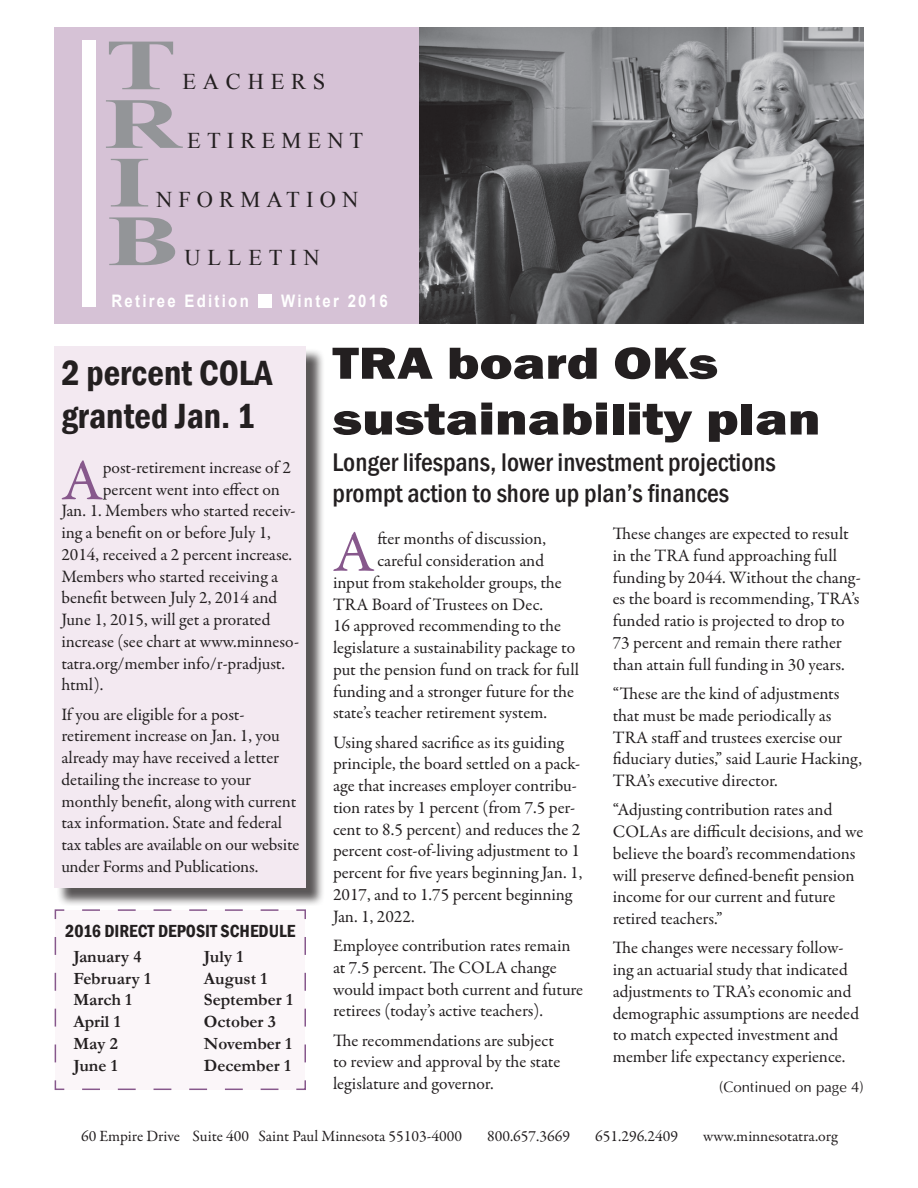
<style>
.page{position:relative;width:918px;height:1188px;background:#fff}
.page>*{position:absolute;margin:0;border:0;box-sizing:border-box;transform-origin:0 0}
.Main_Body{font:700 72px "Times New Roman";color:#939598;scale:1.5 1}
.Main_Body_Drop_Cap_P{font:58.65px "Garamond Premr Pro";color:#87588c;scale:1.04 1}
.Main_Heading{font:800 46.5px/55.8px "Franklin Gothic";color:#231f20;scale:1.2 1}
.Subhead{font:600 condensed 36px/43.2px "Franklin Gothic";color:#231f20}
.t1{font:500 condensed 26.25px/31.5px "Franklin Gothic";color:#231f20}
.Main_Body-2{font:22.5px "Times New Roman";letter-spacing:.27em;color:#231f20}
.Main_Body-3{font:22.5px "Times New Roman";letter-spacing:.3em;color:#231f20}
.Subhead-2{font:600 condensed 18px "Franklin Gothic";color:#231f20}
.Main_Body-4{font:17.55px/21.8px "Garamond Premr Pro";letter-spacing:-.005em;color:#231f20}
.Main_Body_Drop_Cap_P-2{font:17.55px "Garamond Premr Pro";letter-spacing:-.005em;color:#231f20}
.Main_Body_No_Indent{font:17.55px/21.8px "Garamond Premr Pro";letter-spacing:-.005em;color:#231f20}
.Subhead-3{font:700 17.25px "Garamond";color:#231f20}
.Main_Body-5{font:700 17.25px "Arial";letter-spacing:.15em;color:#fff;scale:.87 1}
.Main_Body_No_Indent-2{font:15.75px "Garamond Premr Pro";color:#231f20}
.t2{font:15px "Ottawa Plain";color:#231f20}
</style>
<div class="page">
<div style="left:54px;top:27px;width:365px;height:297px;background:#d6c2d6"></div>
<div style="left:258px;top:294px;width:14px;height:14px;background:#fff"></div>
<div style="left:82px;top:40px;width:14px;height:267px;background:#fff"></div>
<img style="left:419px;top:27px;width:445px;height:297px">
<div style="left:57px;top:348px;width:268px;height:558px;background:#231f20;opacity:.75"></div>
<div style="left:55px;top:346px;width:251px;height:542px;background:#f3e9f1"></div>
<div style="left:54px;top:909px;width:252px;height:181px;background:#fbf6f9"></div>
<p class="Main_Body" style="left:105px;top:15px;width:50px">T</p>
<p class="Main_Body-3" style="left:182px;top:67px;width:145px">EACHERS</p>
<p class="Main_Body" style="left:104px;top:74px;width:53px">R</p>
<p class="Main_Body-2" style="left:187px;top:125px;width:178px">ETIREMENT</p>
<p class="Main_Body" style="left:109px;top:133px;width:30px">I</p>
<p class="Main_Body-2" style="left:156px;top:184px;width:204px">NFORMATION</p>
<p class="Main_Body" style="left:107px;top:191px;width:50px">B</p>
<p class="Main_Body-3" style="left:184px;top:242px;width:137px">ULLETIN</p>
<p class="Main_Body-5" style="left:112px;top:290px;width:159px">Retiree Edition</p>
<p class="Main_Body-5" style="left:281px;top:290px;width:124px">Winter 2016</p>
<p class="Subhead" style="left:61px;top:351px;width:213px">2 percent COLA granted Jan. 1</p>
<p class="Main_Body_Drop_Cap_P" style="left:61px;top:445px;width:41px">A</p>
<p class="Main_Body_Drop_Cap_P-2" style="left:103px;top:457px;width:190px">post-retirement increase of 2</p>
<p class="Main_Body_Drop_Cap_P-2" style="left:103px;top:479px;width:179px">percent went into effect on</p>
<p class="Main_Body_Drop_Cap_P-2" style="left:61px;top:500px;width:236px">Jan. 1. Members who started receiv-</p>
<p class="Main_Body_Drop_Cap_P-2" style="left:61px;top:522px;width:211px">ing a benefit on or before July 1,</p>
<p class="Main_Body_Drop_Cap_P-2" style="left:61px;top:544px;width:232px">2014, received a 2 percent increase.</p>
<p class="Main_Body_Drop_Cap_P-2" style="left:61px;top:566px;width:218px">Members who started receiving a</p>
<p class="Main_Body_Drop_Cap_P-2" style="left:61px;top:587px;width:217px">benefit between July 2, 2014 and</p>
<p class="Main_Body_Drop_Cap_P-2" style="left:61px;top:609px;width:211px">June 1, 2015, will get a prorated</p>
<p class="Main_Body_Drop_Cap_P-2" style="left:61px;top:631px;width:239px">increase (see chart at www.minneso-</p>
<p class="Main_Body_Drop_Cap_P-2" style="left:61px;top:653px;width:225px">tatra.org/member info/r-pradjust.</p>
<p class="Main_Body_Drop_Cap_P-2" style="left:61px;top:674px;width:43px">html).</p>
<p class="Main_Body_No_Indent" style="left:61px;top:704px;width:239px">If you are eligible for a post&shy;retirement increase on Jan. 1, you already may have received a letter detailing the increase to your monthly benefit, along with current tax information. State and federal tax tables are available on our website under Forms and Publications.</p>
<p class="Subhead-2" style="left:65px;top:919px;width:232px">2016 DIRECT DEPOSIT SCHEDULE</p>
<p class="Subhead-3" style="left:73px;top:945px;width:70px">January 4</p>
<p class="Subhead-3" style="left:204px;top:945px;width:41px">July 1</p>
<p class="Subhead-3" style="left:73px;top:967px;width:79px">February 1</p>
<p class="Subhead-3" style="left:204px;top:967px;width:65px">August 1</p>
<p class="Subhead-3" style="left:73px;top:988px;width:60px">March 1</p>
<p class="Subhead-3" style="left:204px;top:988px;width:91px">September 1</p>
<p class="Subhead-3" style="left:73px;top:1010px;width:49px">April 1</p>
<p class="Subhead-3" style="left:204px;top:1010px;width:74px">October 3</p>
<p class="Subhead-3" style="left:73px;top:1032px;width:46px">May 2</p>
<p class="Subhead-3" style="left:204px;top:1032px;width:90px">November 1</p>
<p class="Subhead-3" style="left:73px;top:1054px;width:46px">June 1</p>
<p class="Subhead-3" style="left:204px;top:1054px;width:88px">December 1</p>
<p class="Main_Heading" style="left:333px;top:335px;width:408px">TRA board OKs sustainability plan</p>
<p class="t1" style="left:333px;top:446px;width:445px">Longer lifespans, lower investment projections prompt action to shore up plan’s finances</p>
<p class="Main_Body-4" style="left:613px;top:523px;width:250px">These changes are expected to result in the TRA fund approaching full funding by 2044. Without the chang&shy;es the board is recommending, TRA’s funded ratio is projected to drop to 73 percent and remain there rather than attain full funding in 30 years.</p>
<p class="Main_Body-4" style="left:613px;top:683px;width:251px">“These are the kind of adjustments that must be made periodically as TRA staff and trustees exercise our fiduciary duties,” said Laurie Hacking, TRA’s executive director.</p>
<p class="Main_Body-4" style="left:613px;top:799px;width:252px">“Adjusting contribution rates and COLAs are difficult decisions, and we believe the board’s recommendations will preserve defined-benefit pension income for our current and future retired teachers.”</p>
<p class="Main_Body-4" style="left:613px;top:937px;width:248px">The changes were necessary follow&shy;ing an actuarial study that indicated adjustments to TRA’s economic and demographic assumptions are needed to match expected investment and member life expectancy experience.</p>
<p class="Main_Body_Drop_Cap_P" style="left:333px;top:517px;width:41px">A</p>
<p class="Main_Body_Drop_Cap_P-2" style="left:377px;top:528px;width:170px">fter months of discussion,</p>
<p class="Main_Body_Drop_Cap_P-2" style="left:377px;top:550px;width:168px">careful consideration and</p>
<p class="Main_Body_Drop_Cap_P-2" style="left:333px;top:572px;width:230px">input from stakeholder groups, the</p>
<p class="Main_Body_Drop_Cap_P-2" style="left:333px;top:594px;width:212px">TRA Board of Trustees on Dec.</p>
<p class="Main_Body_Drop_Cap_P-2" style="left:333px;top:615px;width:229px">16 approved recommending to the</p>
<p class="Main_Body_Drop_Cap_P-2" style="left:333px;top:637px;width:244px">legislature a sustainability package to</p>
<p class="Main_Body_Drop_Cap_P-2" style="left:333px;top:659px;width:248px">put the pension fund on track for full</p>
<p class="Main_Body_Drop_Cap_P-2" style="left:333px;top:681px;width:243px">funding and a stronger future for the</p>
<p class="Main_Body_Drop_Cap_P-2" style="left:333px;top:702px;width:216px">state’s teacher retirement system.</p>
<p class="Main_Body-4" style="left:333px;top:732px;width:251px">Using shared sacrifice as its guiding principle, the board settled on a pack&shy;age that increases employer contribu&shy;tion rates by 1 percent (from 7.5 per&shy;cent to 8.5 percent) and reduces the 2 percent cost-of-living adjustment to 1 percent for five years beginning Jan. 1, 2017, and to 1.75 percent beginning Jan. 1, 2022.</p>
<p class="Main_Body-4" style="left:333px;top:935px;width:252px">Employee contribution rates remain at 7.5 percent. The COLA change would impact both current and future retirees (today’s active teachers).</p>
<p class="Main_Body-4" style="left:333px;top:1030px;width:229px">The recommendations are subject to review and approval by the state legislature and governor.</p>
<p class="t2" style="left:719px;top:1078px;width:146px">(Continued on page 4)</p>
<p class="Main_Body_No_Indent-2" style="left:81px;top:1127px;width:382px">60 Empire Drive Suite 400 Saint Paul Minnesota 55103-4000</p>
<p class="Main_Body_No_Indent-2" style="left:487px;top:1127px;width:85px">800.657.3669</p>
<p class="Main_Body_No_Indent-2" style="left:595px;top:1127px;width:85px">651.296.2409</p>
<p class="Main_Body_No_Indent-2" style="left:703px;top:1127px;width:136px">www.minnesotatra.org</p>
</div>
